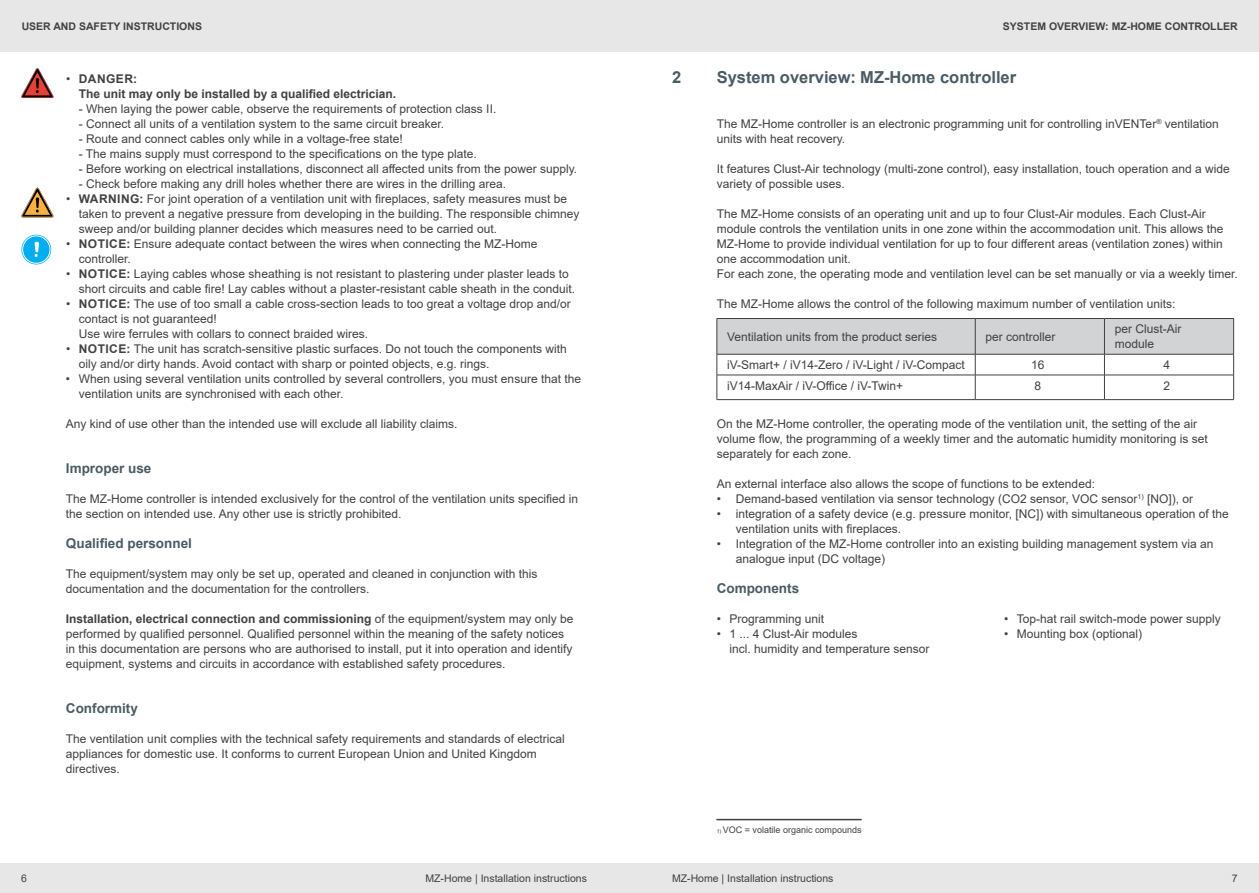
<style>
.page{position:relative;width:1259px;height:893px;background:#fff}
.page>*{position:absolute;margin:0;border:0;box-sizing:border-box;transform-origin:0 0}
.t1{font:700 16.5px "Arial";color:#4a5b63}
._3__Ebene{font:700 13.5px "Arial";color:#4a5b63}
.Fließtext{font:12px/15px "Arial";color:#414042}
.t2{font:700 12px/15px "Arial";color:#414042}
.t3{font:10.5px "Arial";color:#414042}
.t4{font:700 10.5px "Arial";color:#414042}
.t5{font:700 10.5px "Arial";color:#000}
.t6{font:9px "Arial";color:#414042}
.s1{font-weight:400}
.s2{font-weight:700}
.s3{font-size:5.25px}
</style>
<div class="page">
<div style="left:0;top:0;width:1259px;height:51px;background:#e7e7e7"></div>
<div style="left:0;top:863px;width:1259px;height:30px;background:#e7e7e7"></div>
<svg style="left:716px;top:318px;width:518px;height:81px"></svg>
<hr style="left:716px;top:399px;width:259px;height:1px;background:#414042">
<hr style="left:975px;top:399px;width:129px;height:1px;background:#414042">
<hr style="left:1104px;top:399px;width:129px;height:1px;background:#414042">
<hr style="left:716px;top:318px;width:259px;height:1px;background:#414042">
<hr style="left:716px;top:319px;width:1px;height:35px;background:#414042">
<hr style="left:975px;top:318px;width:129px;height:1px;background:#414042">
<hr style="left:1104px;top:318px;width:129px;height:1px;background:#414042">
<hr style="left:1104px;top:319px;width:1px;height:35px;background:#414042">
<hr style="left:1233px;top:319px;width:1px;height:35px;background:#414042">
<hr style="left:716px;top:354px;width:259px;height:1px;background:#414042">
<hr style="left:975px;top:354px;width:129px;height:1px;background:#414042">
<hr style="left:1104px;top:354px;width:129px;height:1px;background:#414042">
<hr style="left:22px;top:98px;width:30px;height:1px;background:#000">
<svg style="left:21px;top:68px;width:32px;height:30px"></svg>
<hr style="left:22px;top:217px;width:30px;height:1px;background:#000">
<svg style="left:21px;top:188px;width:32px;height:29px"></svg>
<hr style="left:716px;top:819px;width:145px;height:1px;background:#414042">
<svg style="left:21px;top:235px;width:30px;height:29px"></svg>
<div style="left:22px;top:236px;width:28px;height:28px;border:1px solid #fff;border-radius:50%"></div>
<svg style="left:35px;top:242px;width:4px;height:15px"></svg>
<p class="t4" style="left:22px;top:19px;width:182px">USER AND SAFETY INSTRUCTIONS</p>
<p class="t4" style="left:1003px;top:19px;width:236px">SYSTEM OVERVIEW: MZ-HOME CONTROLLER</p>
<p class="t2" style="left:79px;top:71px;width:319px;text-indent:-13px"><span class="s1">•</span> DANGER:<br>The unit may only be installed by a qualified electrician.</p>
<p class="Fließtext" style="left:79px;top:101px;width:419px">- When laying the power cable, observe the requirements of protection class II.</p>
<p class="Fließtext" style="left:79px;top:116px;width:367px">- Connect all units of a ventilation system to the same circuit breaker.</p>
<p class="Fließtext" style="left:79px;top:131px;width:326px">- Route and connect cables only while in a voltage-free state!</p>
<p class="Fließtext" style="left:79px;top:146px;width:399px">- The mains supply must correspond to the specifications on the type plate.</p>
<p class="Fließtext" style="left:79px;top:161px;width:500px">- Before working on electrical installations, disconnect all affected units from the power supply.</p>
<p class="Fließtext" style="left:79px;top:176px;width:429px">- Check before making any drill holes whether there are wires in the drilling area.</p>
<p class="Fließtext" style="left:79px;top:191px;width:502px;text-indent:-13px">• <span class="s2">WARNING:</span> For joint operation of a ventilation unit with fireplaces, safety measures must be taken to prevent a negative pressure from developing in the building. The responsible chimney sweep and/or building planner decides which measures need to be carried out.</p>
<p class="Fließtext" style="left:79px;top:236px;width:460px;text-indent:-13px">• <span class="s2">NOTICE:</span> Ensure adequate contact between the wires when connecting the MZ-Home controller.</p>
<p class="Fließtext" style="left:79px;top:266px;width:498px;text-indent:-13px">• <span class="s2">NOTICE:</span> Laying cables whose sheathing is not resistant to plastering under plaster leads to short circuits and cable fire! Lay cables without a plaster-resistant cable sheath in the conduit.</p>
<p class="Fließtext" style="left:79px;top:296px;width:494px;text-indent:-13px">• <span class="s2">NOTICE:</span> The use of too small a cable cross-section leads to too great a voltage drop and/or contact is not guaranteed!<br>Use wire ferrules with collars to connect braided wires.</p>
<p class="Fließtext" style="left:79px;top:341px;width:490px;text-indent:-13px">• <span class="s2">NOTICE:</span> The unit has scratch-sensitive plastic surfaces. Do not touch the components with oily and/or dirty hands. Avoid contact with sharp or pointed objects, e.g. rings.</p>
<p class="Fließtext" style="left:79px;top:371px;width:504px;text-indent:-13px">• When using several ventilation units controlled by several controllers, you must ensure that the ventilation units are synchronised with each other.</p>
<p class="Fließtext" style="left:66px;top:416px;width:393px">Any kind of use other than the intended use will exclude all liability claims.</p>
<p class="_3__Ebene" style="left:66px;top:459px;width:87px">Improper use</p>
<p class="Fließtext" style="left:66px;top:491px;width:514px">The MZ-Home controller is intended exclusively for the control of the ventilation units specified in the section on intended use. Any other use is strictly prohibited.</p>
<p class="_3__Ebene" style="left:66px;top:534px;width:128px">Qualified personnel</p>
<p class="Fließtext" style="left:66px;top:566px;width:473px">The equipment/system may only be set up, operated and cleaned in conjunction with this documentation and the documentation for the controllers.</p>
<p class="Fließtext" style="left:66px;top:611px;width:509px"><span class="s2">Installation, electrical connection and commissioning</span> of the equipment/system may only be performed by qualified personnel. Qualified personnel within the meaning of the safety notices in this documentation are persons who are authorised to install, put it into operation and identify equipment, systems and circuits in accordance with established safety procedures.</p>
<p class="_3__Ebene" style="left:66px;top:699px;width:73px">Conformity</p>
<p class="Fließtext" style="left:66px;top:731px;width:500px">The ventilation unit complies with the technical safety requirements and standards of electrical appliances for domestic use. It conforms to current European Union and United Kingdom directives.</p>
<p class="t1" style="left:672px;top:66px;width:11px">2</p>
<p class="t1" style="left:716px;top:66px;width:301px">System overview: MZ-Home controller</p>
<p class="Fließtext" style="left:716px;top:116px;width:504px">The MZ-Home controller is an electronic programming unit for controlling inVENTer<sup>®</sup> ventilation units with heat recovery.</p>
<p class="Fließtext" style="left:716px;top:161px;width:514px">It features Clust-Air technology (multi-zone control), easy installation, touch operation and a wide variety of possible uses.</p>
<p class="Fließtext" style="left:716px;top:206px;width:522px">The MZ-Home consists of an operating unit and up to four Clust-Air modules. Each Clust-Air module controls the ventilation units in one zone within the accommodation unit. This allows the MZ-Home to provide individual ventilation for up to four different areas (ventilation zones) within one accommodation unit.<br>For each zone, the operating mode and ventilation level can be set manually or via a weekly timer.</p>
<p class="Fließtext" style="left:716px;top:296px;width:460px">The MZ-Home allows the control of the following maximum number of ventilation units:</p>
<p class="Fließtext" style="left:727px;top:329px;width:212px">Ventilation units from the product series</p>
<p class="Fließtext" style="left:985px;top:329px;width:72px">per controller</p>
<p class="Fließtext" style="left:1114px;top:321px;width:68px">per Clust-Air module</p>
<p class="Fließtext" style="left:727px;top:357px;width:239px">iV-Smart+ / iV14-Zero / iV-Light / iV-Compact</p>
<p class="Fließtext" style="left:1031px;top:357px;width:15px">16</p>
<p class="Fließtext" style="left:1163px;top:357px;width:8px">4</p>
<p class="Fließtext" style="left:727px;top:378px;width:178px">iV14-MaxAir / iV-Office / iV-Twin+</p>
<p class="Fließtext" style="left:1034px;top:378px;width:8px">8</p>
<p class="Fließtext" style="left:1163px;top:378px;width:8px">2</p>
<p class="Fließtext" style="left:716px;top:416px;width:492px">On the MZ-Home controller, the operating mode of the ventilation unit, the setting of the air volume flow, the programming of a weekly timer and the automatic humidity monitoring is set separately for each zone.</p>
<p class="Fließtext" style="left:716px;top:476px;width:380px">An external interface also allows the scope of functions to be extended:</p>
<p class="Fließtext" style="left:716px;top:491px;width:478px">• Demand-based ventilation via sensor technology (CO2 sensor, VOC sensor<sup>1)</sup> [NO]), or</p>
<p class="Fließtext" style="left:736px;top:506px;width:494px;text-indent:-19px">• integration of a safety device (e.g. pressure monitor, [NC]) with simultaneous operation of the ventilation units with fireplaces.</p>
<p class="Fließtext" style="left:736px;top:536px;width:479px;text-indent:-19px">• Integration of the MZ-Home controller into an existing building management system via an analogue input (DC voltage)</p>
<p class="_3__Ebene" style="left:716px;top:579px;width:84px">Components</p>
<p class="Fließtext" style="left:716px;top:611px;width:109px">• Programming unit</p>
<p class="Fließtext" style="left:729px;top:626px;width:202px;text-indent:-13px">• 1 ... 4 Clust-Air modules<br>incl. humidity and temperature sensor</p>
<p class="Fließtext" style="left:1004px;top:611px;width:218px">• Top-hat rail switch-mode power supply</p>
<p class="Fließtext" style="left:1004px;top:626px;width:140px">• Mounting box (optional)</p>
<p class="t6" style="left:716px;top:824px;width:146px"><span class="s3">1)</span> VOC = volatile organic compounds</p>
<p class="t5" style="left:21px;top:869px;width:7px">6</p>
<p class="t5" style="left:1231px;top:869px;width:7px">7</p>
<p class="t3" style="left:21px;top:871px;width:7px">6</p>
<p class="t3" style="left:425px;top:871px;width:163px">MZ-Home | Installation instructions</p>
<p class="t3" style="left:672px;top:871px;width:163px">MZ-Home | Installation instructions</p>
<p class="t3" style="left:1231px;top:871px;width:7px">7</p>
</div>
